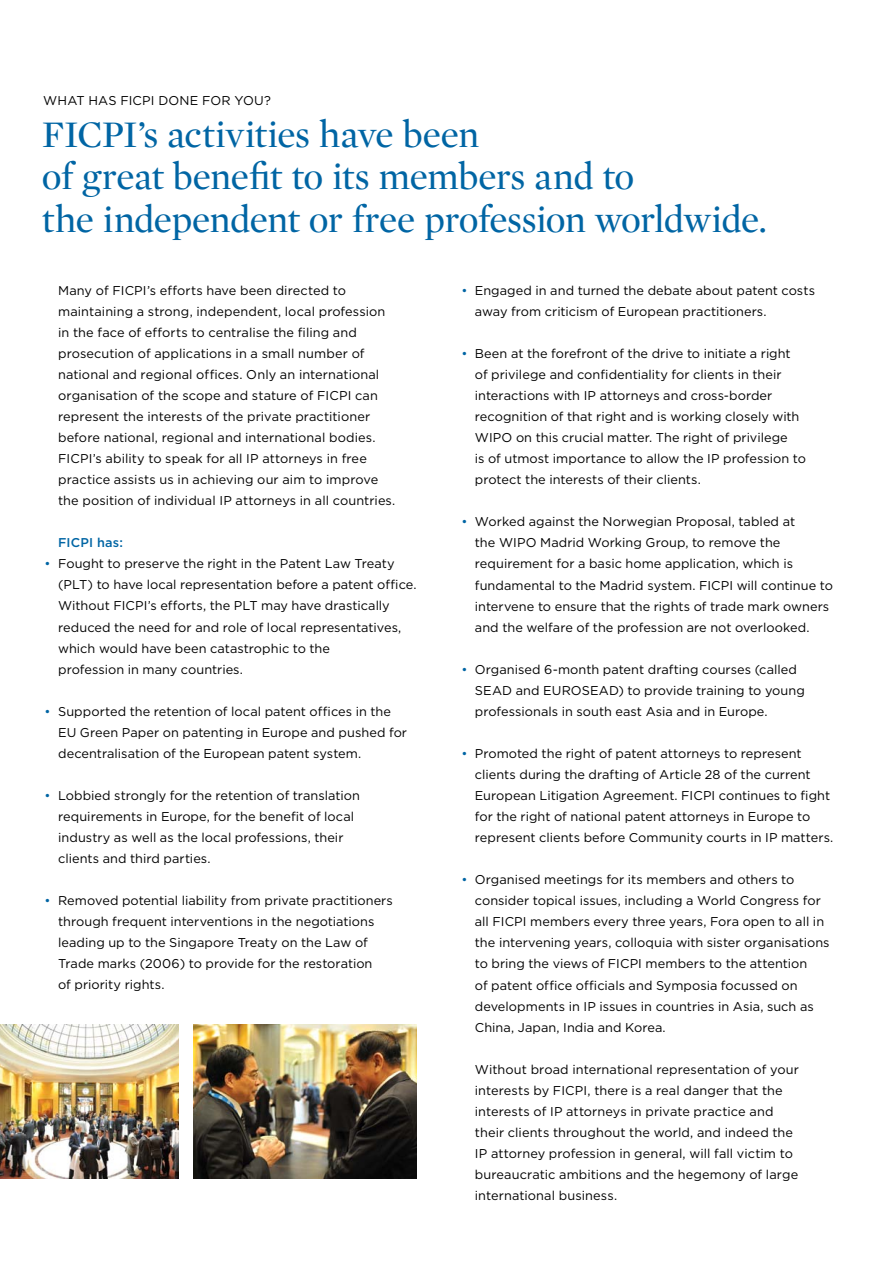
<style>
.page{position:relative;width:893px;height:1263px;background:#fff}
.page>*{position:absolute;margin:0;border:0;box-sizing:border-box;transform-origin:0 0}
.t1{font:38.25px/42.2px "Mercury Display Roman";letter-spacing:-.015em;color:#0065a4}
.t2{font:12.75px/21px "Gotham HTF";letter-spacing:.005em;color:#000}
.t3{font:500 12.75px "Gotham HTF";letter-spacing:.015em;color:#0065a4}
.s1{color:#0065a4}
</style>
<div class="page">
<img style="left:193px;top:1025px;width:224px;height:154px">
<img style="left:0;top:1025px;width:179px;height:154px">
<p class="t2" style="left:43px;top:90px;width:229px">WHAT HAS FICPI DONE FOR YOU?</p>
<h1 class="t1" style="left:42px;top:114px;width:727px">FICPI’s activities have been<br>of great benefit to its members and to<br>the independent or free profession worldwide.</h1>
<p class="t2" style="left:58px;top:279px;width:339px">Many of FICPI’s efforts have been directed to maintaining a strong, independent, local profession in the face of efforts to centralise the filing and prosecution of applications in a small number of national and regional offices. Only an international organisation of the scope and stature of FICPI can represent the interests of the private practitioner before national, regional and international bodies.<br>FICPI’s ability to speak for all IP attorneys in free practice assists us in achieving our aim to improve the position of individual IP attorneys in all countries.</p>
<p class="t3" style="left:58px;top:536px;width:66px">FICPI has:</p>
<p class="t2" style="left:58px;top:553px;width:360px;text-indent:-14px"><span class="s1">•</span> Fought to preserve the right in the Patent Law Treaty (PLT) to have local representation before a patent office.<br>Without FICPI’s efforts, the PLT may have drastically reduced the need for and role of local representatives, which would have been catastrophic to the<br>profession in many countries.</p>
<p class="t2" style="left:58px;top:700px;width:350px;text-indent:-14px"><span class="s1">•</span> Supported the retention of local patent offices in the<br>EU Green Paper on patenting in Europe and pushed for decentralisation of the European patent system.</p>
<p class="t2" style="left:58px;top:785px;width:303px;text-indent:-14px"><span class="s1">•</span> Lobbied strongly for the retention of translation requirements in Europe, for the benefit of local industry as well as the local professions, their clients and third parties.</p>
<p class="t2" style="left:58px;top:890px;width:336px;text-indent:-14px"><span class="s1">•</span> Removed potential liability from private practitioners through frequent interventions in the negotiations leading up to the Singapore Treaty on the Law of Trade marks (2006) to provide for the restoration<br>of priority rights.</p>
<p class="t2" style="left:475px;top:280px;width:342px;text-indent:-14px"><span class="s1">•</span> Engaged in and turned the debate about patent costs away from criticism of European practitioners.</p>
<p class="t2" style="left:475px;top:343px;width:333px;text-indent:-14px"><span class="s1">•</span> Been at the forefront of the drive to initiate a right of privilege and confidentiality for clients in their interactions with IP attorneys and cross-border recognition of that right and is working closely with WIPO on this crucial matter. The right of privilege<br>is of utmost importance to allow the IP profession to protect the interests of their clients.</p>
<p class="t2" style="left:475px;top:511px;width:360px;text-indent:-14px"><span class="s1">•</span> Worked against the Norwegian Proposal, tabled at<br>the WIPO Madrid Working Group, to remove the requirement for a basic home application, which is fundamental to the Madrid system. FICPI will continue to intervene to ensure that the rights of trade mark owners and the welfare of the profession are not overlooked.</p>
<p class="t2" style="left:475px;top:658px;width:332px;text-indent:-14px"><span class="s1">•</span> Organised 6-month patent drafting courses (called<br>SEAD and EUROSEAD) to provide training to young professionals in south east Asia and in Europe.</p>
<p class="t2" style="left:475px;top:743px;width:360px;text-indent:-14px"><span class="s1">•</span> Promoted the right of patent attorneys to represent clients during the drafting of Article 28 of the current European Litigation Agreement. FICPI continues to fight for the right of national patent attorneys in Europe to represent clients before Community courts in IP matters.</p>
<p class="t2" style="left:475px;top:869px;width:356px;text-indent:-14px"><span class="s1">•</span> Organised meetings for its members and others to consider topical issues, including a World Congress for all FICPI members every three years, Fora open to all in the intervening years, colloquia with sister organisations to bring the views of FICPI members to the attention<br>of patent office officials and Symposia focussed on developments in IP issues in countries in Asia, such as China, Japan, India and Korea.</p>
<p class="t2" style="left:475px;top:1058px;width:326px">Without broad international representation of your interests by FICPI, there is a real danger that the interests of IP attorneys in private practice and their clients throughout the world, and indeed the IP attorney profession in general, will fall victim to bureaucratic ambitions and the hegemony of large international business.</p>
</div>
